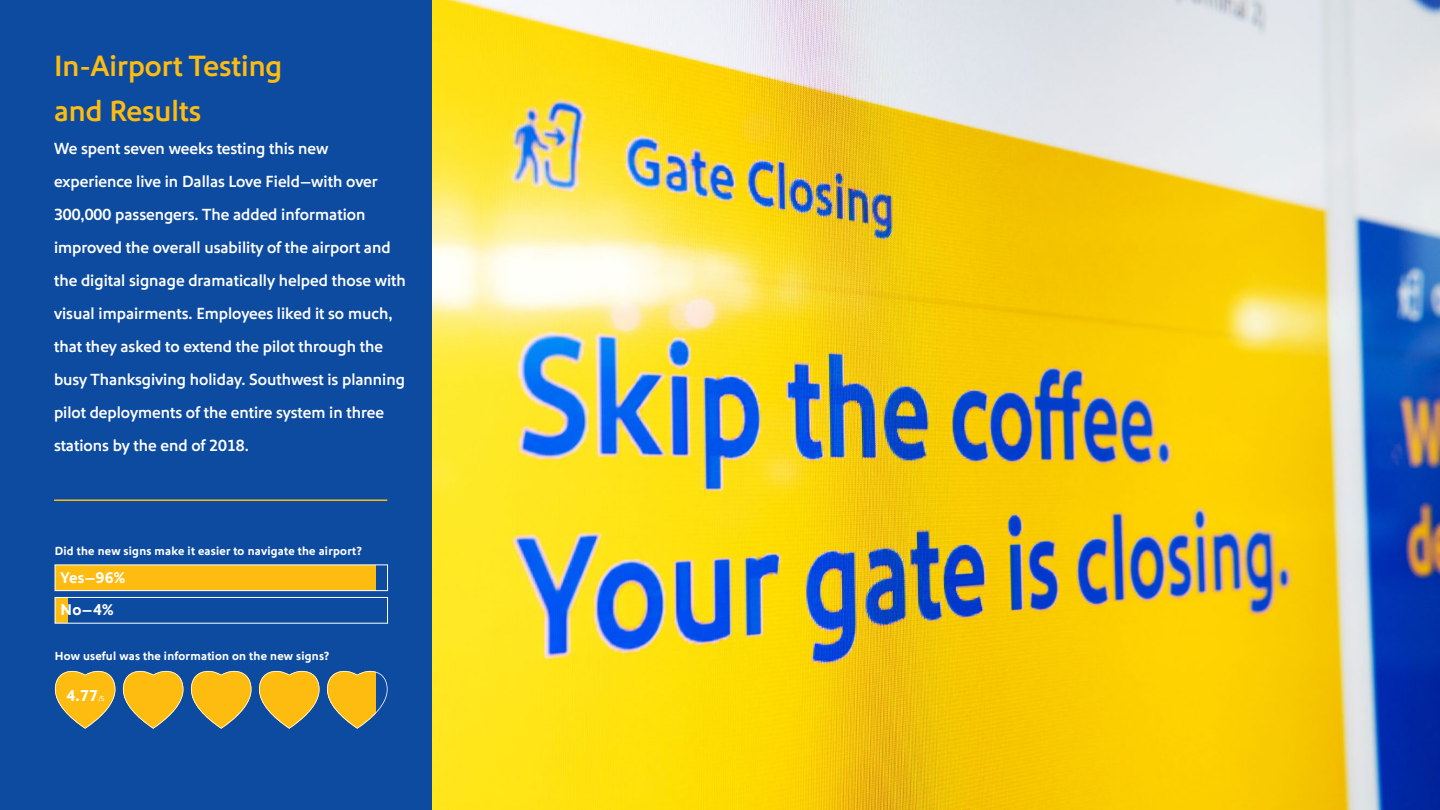
<style>
.page{position:relative;width:1440px;height:810px;background:#fff}
.page>*{position:absolute;margin:0;border:0;box-sizing:border-box;transform-origin:0 0}
.t1{font:500 30px/45px "Southwest Sans";color:#febc11}
.t2{font:500 16.5px/33px "Southwest Sans";color:#fff}
.t3{font:700 16.05px "Southwest Sans";color:#fff}
.t4{font:700 15.9px/32.5px "Southwest Sans";letter-spacing:.02em;color:#fff}
.t5{font:700 12px "Southwest Sans";letter-spacing:.02em;color:#fff}
.s1{font-weight:400;font-size:7.35px}
</style>
<div class="page">
<div style="left:0;top:0;width:432px;height:810px;background:#0d4ba0"></div>
<hr style="left:54px;top:500px;width:333px;height:1px;background:#febc11">
<img style="left:432px;top:0;width:1008px;height:810px">
<svg style="left:54px;top:670px;width:334px;height:59px"></svg>
<div style="left:55px;top:565px;width:321px;height:26px;background:#febc11"></div>
<div style="left:55px;top:597px;width:12px;height:26px;background:#febc11"></div>
<div style="left:55px;top:565px;width:333px;height:26px;border:1px solid #fff"></div>
<div style="left:55px;top:597px;width:333px;height:27px;border:1px solid #fff"></div>
<h1 class="t1" style="left:54px;top:45px;width:230px">In-Airport Testing and Results</h1>
<p class="t2" style="left:54px;top:133px;width:353px">We spent seven weeks testing this new experience live in Dallas Love Field—with over 300,000 passengers. The added information improved the overall usability of the airport and the digital signage dramatically helped those with visual impairments. Employees liked it so much, that they asked to extend the pilot through the busy Thanksgiving holiday. Southwest is planning pilot deployments of the entire system in three stations by the end of 2018.</p>
<p class="t5" style="left:55px;top:544px;width:308px">Did the new signs make it easier to navigate the airport?</p>
<p class="t4" style="left:61px;top:561px;width:66px">Yes—96%<br>No—4%</p>
<p class="t5" style="left:55px;top:649px;width:276px">How useful was the information on the new signs?</p>
<p class="t3" style="left:66px;top:686px;width:40px">4.77<span class="s1">/5</span></p>
</div>
